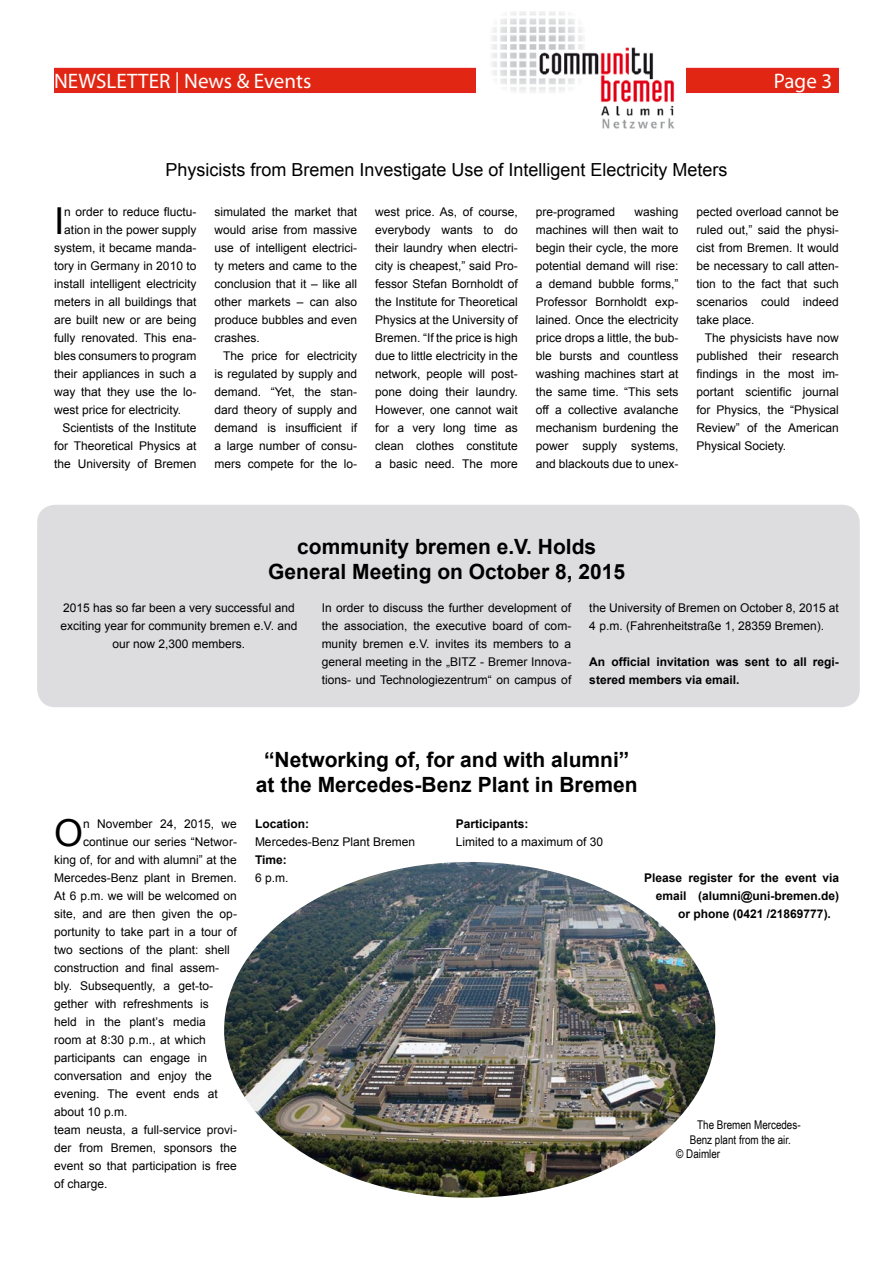
<style>
.page{position:relative;width:893px;height:1263px;background:#fff}
.page>*{position:absolute;margin:0;border:0;box-sizing:border-box;transform-origin:0 0}
.t1{font:37.2px "Arial";color:#000}
.t2{font:700 21px/25.2px "Arial";color:#000;text-align:center}
.t3{font:21px "Myriad Pro";color:#fff}
.t4{font:18px "Arial";color:#000}
.t5{font:12px/18px "Arial";color:#000;text-align:justify}
.t6{font:700 12px/18px "Arial";color:#000}
.t7{font:12px "Arial Narrow";color:#000}
</style>
<div class="page">
<div style="left:55px;top:69px;width:783px;height:23px;background:#e12613"></div>
<div style="left:54px;top:68px;width:785px;height:25px;border:2px solid #e32322"></div>
<img style="left:476px;top:12px;width:209px;height:117px">
<div style="left:37px;top:505px;width:823px;height:202px;background:#dddddf;border-radius:18px"></div>
<img style="left:224px;top:862px;width:491px;height:336px;border-radius:50%">
<h2 class="t3" style="left:54px;top:68px;width:259px">NEWSLETTER | News &amp; Events</h2>
<h2 class="t3" style="left:774px;top:68px;width:60px">Page 3</h2>
<h3 class="t4" style="left:165px;top:158px;width:564px">Physicists from Bremen Investigate Use of Intelligent Electricity Meters</h3>
<p class="t5" style="left:375px;top:203px;width:144px">west price. As, of course, everybody wants to do their laundry when electri&shy;city is cheapest,” said Pro&shy;fessor Stefan Bornholdt of the Institute for Theoretical Physics at the University of Bremen. “If the price is high due to little electricity in the network, people will post&shy;pone doing their laundry.<br>However, one cannot wait for a very long time as clean clothes constitute a basic need. The more</p>
<h1 class="t1" style="left:54px;top:197px;width:12px">I</h1>
<p class="t5" style="left:64px;top:203px;width:134px">n order to reduce fluctu-</p>
<p class="t5" style="left:536px;top:203px;width:144px;text-indent:99px">washing machines will then wait to begin their cycle, the more potential demand will rise: a demand bubble forms,” Professor Bornholdt exp&shy;lained. Once the electricity price drops a little, the bub&shy;ble bursts and countless washing machines start at the same time. “This sets off a collective avalanche mechanism burdening the power supply systems, and blackouts due to unex-</p>
<p class="t5" style="left:696px;top:203px;width:144px">pected overload cannot be ruled out,” said the physi&shy;cist from Bremen. It would be necessary to call atten&shy;tion to the fact that such scenarios could indeed take place.</p>
<p class="t5" style="left:536px;top:203px;width:81px">pre-programed</p>
<p class="t5" style="left:215px;top:203px;width:144px">simulated the market that would arise from massive use of intelligent electrici&shy;ty meters and came to the conclusion that it – like all other markets – can also produce bubbles and even crashes.</p>
<p class="t5" style="left:215px;top:347px;width:144px;text-indent:9px">The price for electricity is regulated by supply and demand. “Yet, the stan&shy;dard theory of supply and demand is insufficient if a large number of consu&shy;mers compete for the lo-</p>
<p class="t5" style="left:64px;top:221px;width:134px">ation in the power supply</p>
<p class="t5" style="left:54px;top:239px;width:144px">system, it became manda-</p>
<p class="t5" style="left:54px;top:257px;width:144px">tory in Germany in 2010 to</p>
<p class="t5" style="left:54px;top:275px;width:144px">install intelligent electricity</p>
<p class="t5" style="left:54px;top:293px;width:144px">meters in all buildings that</p>
<p class="t5" style="left:54px;top:311px;width:144px">are built new or are being</p>
<p class="t5" style="left:54px;top:329px;width:144px">fully renovated. This ena-</p>
<p class="t5" style="left:54px;top:347px;width:144px">bles consumers to program</p>
<p class="t5" style="left:54px;top:365px;width:144px">their appliances in such a</p>
<p class="t5" style="left:54px;top:383px;width:144px">way that they use the lo-</p>
<p class="t5" style="left:54px;top:401px;width:129px">west price for electricity.</p>
<p class="t5" style="left:63px;top:419px;width:136px">Scientists of the Institute</p>
<p class="t5" style="left:54px;top:437px;width:144px">for Theoretical Physics at</p>
<p class="t5" style="left:54px;top:455px;width:144px">the University of Bremen</p>
<p class="t5" style="left:696px;top:329px;width:144px;text-indent:9px">The physicists have now published their research findings in the most im&shy;portant scientific journal for Physics, the “Physical Review” of the American Physical Society.</p>
<h2 class="t2" style="left:268px;top:535px;width:359px">community bremen e.V. Holds<br>General Meeting on October 8, 2015</h2>
<p class="t5" style="left:60px;top:599px;width:238px;text-align:center">2015 has so far been a very successful and exciting year for community bremen e.V. and our now 2,300 members.</p>
<p class="t5" style="left:322px;top:599px;width:251px">In order to discuss the further development of the association, the executive board of com&shy;munity bremen e.V. invites its members to a general meeting in the „BITZ - Bremer Innova&shy;tions- und Technologiezentrum“ on campus of</p>
<p class="t5" style="left:589px;top:599px;width:251px">the University of Bremen on October 8, 2015 at<br>4 p.m. (Fahrenheitstraße 1, 28359 Bremen).</p>
<p class="t6" style="left:589px;top:653px;width:251px">An official invitation was sent to all regi&shy;stered members via email.</p>
<h1 class="t1" style="left:54px;top:809px;width:30px">O</h1>
<p class="t5" style="left:83px;top:815px;width:155px">n November 24, 2015, we</p>
<p class="t5" style="left:83px;top:833px;width:155px">continue our series “Networ-</p>
<p class="t5" style="left:54px;top:851px;width:184px">king of, for and with alumni” at the</p>
<p class="t5" style="left:54px;top:869px;width:184px">Mercedes-Benz plant in Bremen.</p>
<p class="t5" style="left:54px;top:887px;width:184px">At 6 p.m. we will be welcomed on</p>
<p class="t5" style="left:54px;top:905px;width:184px">site, and are then given the op-</p>
<p class="t5" style="left:54px;top:923px;width:184px">portunity to take part in a tour of</p>
<p class="t5" style="left:54px;top:941px;width:177px">two sections of the plant: shell</p>
<p class="t5" style="left:54px;top:959px;width:166px">construction and final assem-</p>
<p class="t5" style="left:54px;top:977px;width:160px">bly. Subsequently, a get-to-</p>
<p class="t5" style="left:54px;top:995px;width:156px">gether with refreshments is</p>
<p class="t5" style="left:54px;top:1013px;width:153px">held in the plant’s media</p>
<p class="t5" style="left:54px;top:1031px;width:153px">room at 8:30 p.m., at which</p>
<p class="t5" style="left:54px;top:1049px;width:154px">participants can engage in</p>
<p class="t5" style="left:54px;top:1067px;width:159px">conversation and enjoy the</p>
<p class="t5" style="left:54px;top:1085px;width:165px">evening. The event ends at</p>
<p class="t5" style="left:54px;top:1103px;width:75px">about 10 p.m.</p>
<p class="t5" style="left:54px;top:1121px;width:184px">team neusta, a full-service provi-</p>
<p class="t5" style="left:54px;top:1139px;width:184px">der from Bremen, sponsors the</p>
<p class="t5" style="left:54px;top:1157px;width:184px">event so that participation is free</p>
<p class="t5" style="left:54px;top:1175px;width:55px">of charge.</p>
<h2 class="t2" style="left:256px;top:748px;width:383px">“Networking of, for and with alumni” at the Mercedes-Benz Plant in Bremen</h2>
<p class="t6" style="left:255px;top:815px;width:55px">Location:</p>
<p class="t5" style="left:255px;top:833px;width:162px">Mercedes-Benz Plant Bremen</p>
<p class="t6" style="left:255px;top:851px;width:33px">Time:</p>
<p class="t5" style="left:255px;top:869px;width:35px">6 p.m.</p>
<p class="t6" style="left:456px;top:815px;width:74px">Participants:</p>
<p class="t5" style="left:456px;top:833px;width:149px">Limited to a maximum of 30</p>
<p class="t6" style="left:644px;top:869px;width:196px">Please register for the event via</p>
<p class="t6" style="left:656px;top:887px;width:185px">email (alumni@uni-bremen.de)</p>
<p class="t6" style="left:678px;top:905px;width:154px">or phone (0421 /21869777).</p>
<p class="t7" style="left:697px;top:1116px;width:105px">The Bremen Mercedes-</p>
<p class="t7" style="left:690px;top:1130px;width:103px">Benz plant from the air.</p>
<p class="t7" style="left:676px;top:1145px;width:45px">© Daimler</p>
</div>
